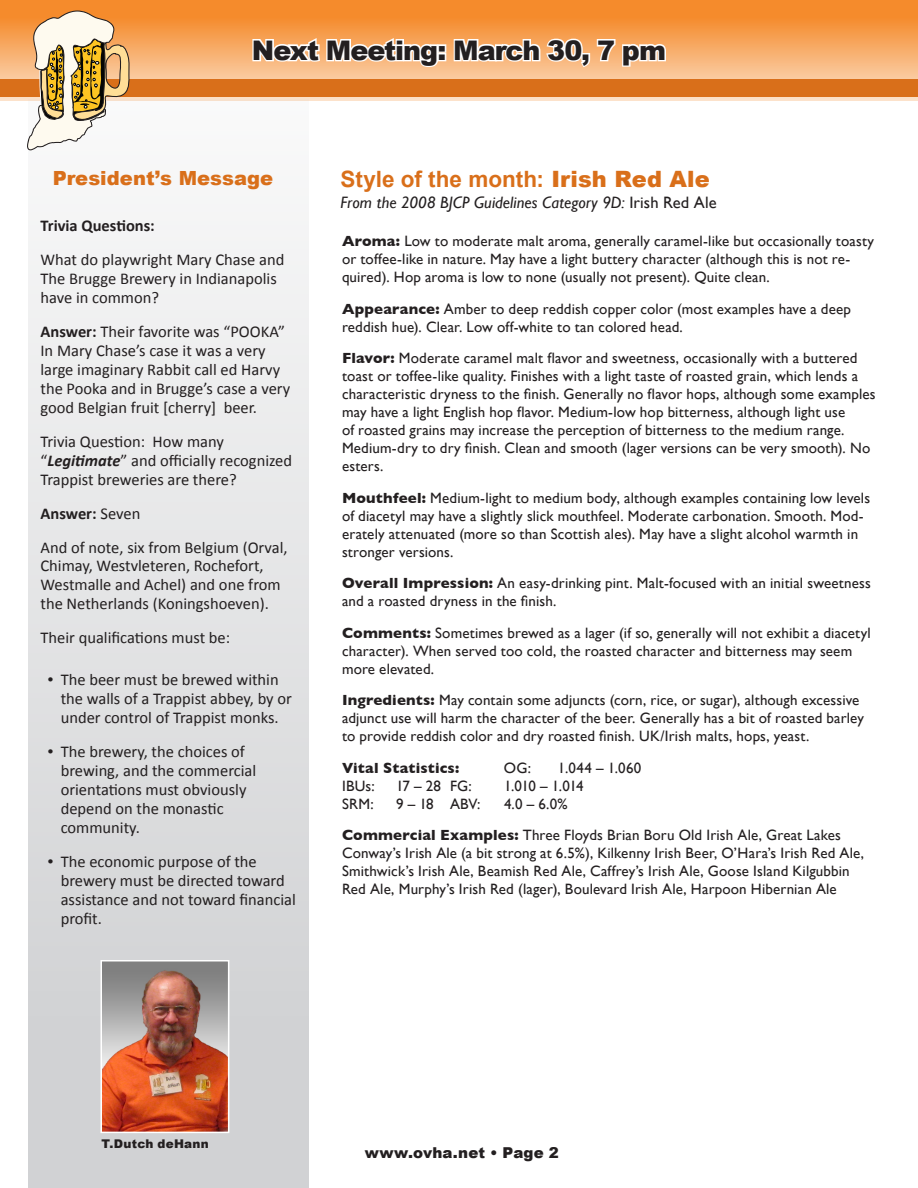
<style>
.page{position:relative;width:918px;height:1188px;background:#fff}
.page>*{position:absolute;margin:0;border:0;box-sizing:border-box;transform-origin:0 0}
.t1{font:900 27px "Arial";letter-spacing:-.035em;color:#231f20}
.t2{font:700 22.5px "Arial";color:#d96f1a}
.t3{font:900 19.5px "Arial";color:#d96f1a}
.t4{font:16.5px/19px "Calibri";color:#231f20}
.Body{font:italic 16.5px "Gill Sans";letter-spacing:.01em;color:#231f20}
.t5{font:700 16.5px "Calibri";color:#231f20}
.t6{font:15px/18px "Gill Sans";letter-spacing:.01em;color:#231f20}
.t7{font:900 15px "Arial";letter-spacing:.01em;color:#231f20}
.t8{font:700 15px "Gill Sans";letter-spacing:.005em;color:#231f20}
.t9{font:900 12px "Arial";letter-spacing:.02em;color:#231f20}
.s1{font-weight:700}
.s2{font-weight:700;font-style:italic}
.s3{font-weight:400}
.s4{font-weight:900}
.s5{font-style:normal}
</style>
<div class="page">
<svg style="left:0;top:0;width:918px;height:101px;background:#f6a45b"></svg>
<div style="left:0;top:79px;width:918px;height:17px;background:#d96f1a"></div>
<div style="left:28px;top:99px;width:281px;height:1089px;background:linear-gradient(to bottom,#f9f9f9,#cccdcf)"></div>
<svg style="left:27px;top:11px;width:103px;height:140px"></svg>
<svg style="left:251px;top:21px;width:416px;height:48px"></svg>
<img style="left:103px;top:963px;width:123px;height:167px">
<div style="left:100px;top:960px;width:129px;height:173px;border:2px solid #fff"></div>
<h1 class="t1" style="left:252px;top:31px;width:416px">Next Meeting: March 30, 7 pm</h1>
<h1 class="t3" style="left:53px;top:163px;width:222px">President’s Message</h1>
<p class="t5" style="left:40px;top:215px;width:116px">Trivia Questions:</p>
<p class="t4" style="left:40px;top:249px;width:245px">What do playwright Mary Chase and<br>The Brugge Brewery in Indianapolis have in common?</p>
<p class="t4" style="left:40px;top:321px;width:251px"><span class="s1">Answer:</span> Their favorite was “POOKA” In Mary Chase’s case it was a very large imaginary Rabbit call ed Harvy the Pooka and in Brugge’s case a very good Belgian fruit [cherry] beer.</p>
<p class="t4" style="left:40px;top:431px;width:253px">Trivia Question: How many “<span class="s2">Legitimate</span>” and officially recognized<br>Trappist breweries are there?</p>
<p class="t5" style="left:40px;top:503px;width:101px">Answer: <span class="s3">Seven</span></p>
<p class="t4" style="left:40px;top:537px;width:249px">And of note, six from Belgium (Orval, Chimay, Westvleteren, Rochefort, Westmalle and Achel) and one from the Netherlands (Koningshoeven).</p>
<p class="t4" style="left:40px;top:628px;width:191px">Their qualifications must be:</p>
<p class="t4" style="left:61px;top:669px;width:233px;text-indent:-14px">• The beer must be brewed within the walls of a Trappist abbey, by or under control of Trappist monks.</p>
<p class="t4" style="left:61px;top:741px;width:197px;text-indent:-14px">• The brewery, the choices of brewing, and the commercial orientations must obviously depend on the monastic community.</p>
<p class="t4" style="left:61px;top:851px;width:237px;text-indent:-14px">• The economic purpose of the brewery must be directed toward assistance and not toward financial profit.</p>
<p class="t2" style="left:340px;top:165px;width:371px">Style of the month: <span class="s4">Irish Red Ale</span></p>
<p class="Body" style="left:340px;top:193px;width:378px">From the 2008 BJCP Guidelines Category 9D: <span class="s5">Irish Red Ale</span></p>
<p class="t6" style="left:342px;top:232px;width:534px"><span class="s1">Aroma:</span> Low to moderate malt aroma, generally caramel-like but occasionally toasty or toffee-like in nature. May have a light buttery character (although this is not re&shy;quired). Hop aroma is low to none (usually not present). Quite clean.</p>
<p class="t6" style="left:342px;top:300px;width:511px"><span class="s1">Appearance:</span> Amber to deep reddish copper color (most examples have a deep reddish hue). Clear. Low off-white to tan colored head.</p>
<p class="t6" style="left:342px;top:349px;width:535px"><span class="s1">Flavor:</span> Moderate caramel malt flavor and sweetness, occasionally with a buttered toast or toffee-like quality. Finishes with a light taste of roasted grain, which lends a characteristic dryness to the finish. Generally no flavor hops, although some examples may have a light English hop flavor. Medium-low hop bitterness, although light use<br>of roasted grains may increase the perception of bitterness to the medium range.<br>Medium-dry to dry finish. Clean and smooth (lager versions can be very smooth). No esters.</p>
<p class="t6" style="left:342px;top:489px;width:530px"><span class="s1">Mouthfeel:</span> Medium-light to medium body, although examples containing low levels of diacetyl may have a slightly slick mouthfeel. Moderate carbonation. Smooth. Mod&shy;erately attenuated (more so than Scottish ales). May have a slight alcohol warmth in stronger versions.</p>
<p class="t6" style="left:342px;top:574px;width:530px"><span class="s1">Overall Impression:</span> An easy-drinking pint. Malt-focused with an initial sweetness and a roasted dryness in the finish.</p>
<p class="t6" style="left:342px;top:624px;width:530px"><span class="s1">Comments:</span> Sometimes brewed as a lager (if so, generally will not exhibit a diacetyl character). When served too cold, the roasted character and bitterness may seem more elevated.</p>
<p class="t6" style="left:342px;top:691px;width:523px"><span class="s1">Ingredients:</span> May contain some adjuncts (corn, rice, or sugar), although excessive adjunct use will harm the character of the beer. Generally has a bit of roasted barley to provide reddish color and dry roasted finish. UK/Irish malts, hops, yeast.</p>
<p class="t8" style="left:342px;top:759px;width:119px">Vital Statistics:</p>
<p class="t6" style="left:504px;top:759px;width:28px">OG:</p>
<p class="t6" style="left:558px;top:759px;width:85px">1.044 – 1.060</p>
<p class="t6" style="left:342px;top:777px;width:34px">IBUs:</p>
<p class="t6" style="left:396px;top:777px;width:77px">17 – 28 FG:</p>
<p class="t6" style="left:504px;top:777px;width:81px">1.010 – 1.014</p>
<p class="t6" style="left:342px;top:795px;width:33px">SRM:</p>
<p class="t6" style="left:396px;top:795px;width:86px">9 – 18 ABV:</p>
<p class="t6" style="left:504px;top:795px;width:65px">4.0 – 6.0%</p>
<p class="t6" style="left:342px;top:826px;width:524px"><span class="s1">Commercial Examples:</span> Three Floyds Brian Boru Old Irish Ale, Great Lakes Conway’s Irish Ale (a bit strong at 6.5%), Kilkenny Irish Beer, O’Hara’s Irish Red Ale, Smithwick’s Irish Ale, Beamish Red Ale, Caffrey’s Irish Ale, Goose Island Kilgubbin Red Ale, Murphy’s Irish Red (lager), Boulevard Irish Ale, Harpoon Hibernian Ale</p>
<h2 class="t9" style="left:102px;top:1135px;width:109px">T.Dutch deHann</h2>
<h2 class="t7" style="left:365px;top:1142px;width:196px">www.ovha.net • Page 2</h2>
</div>
